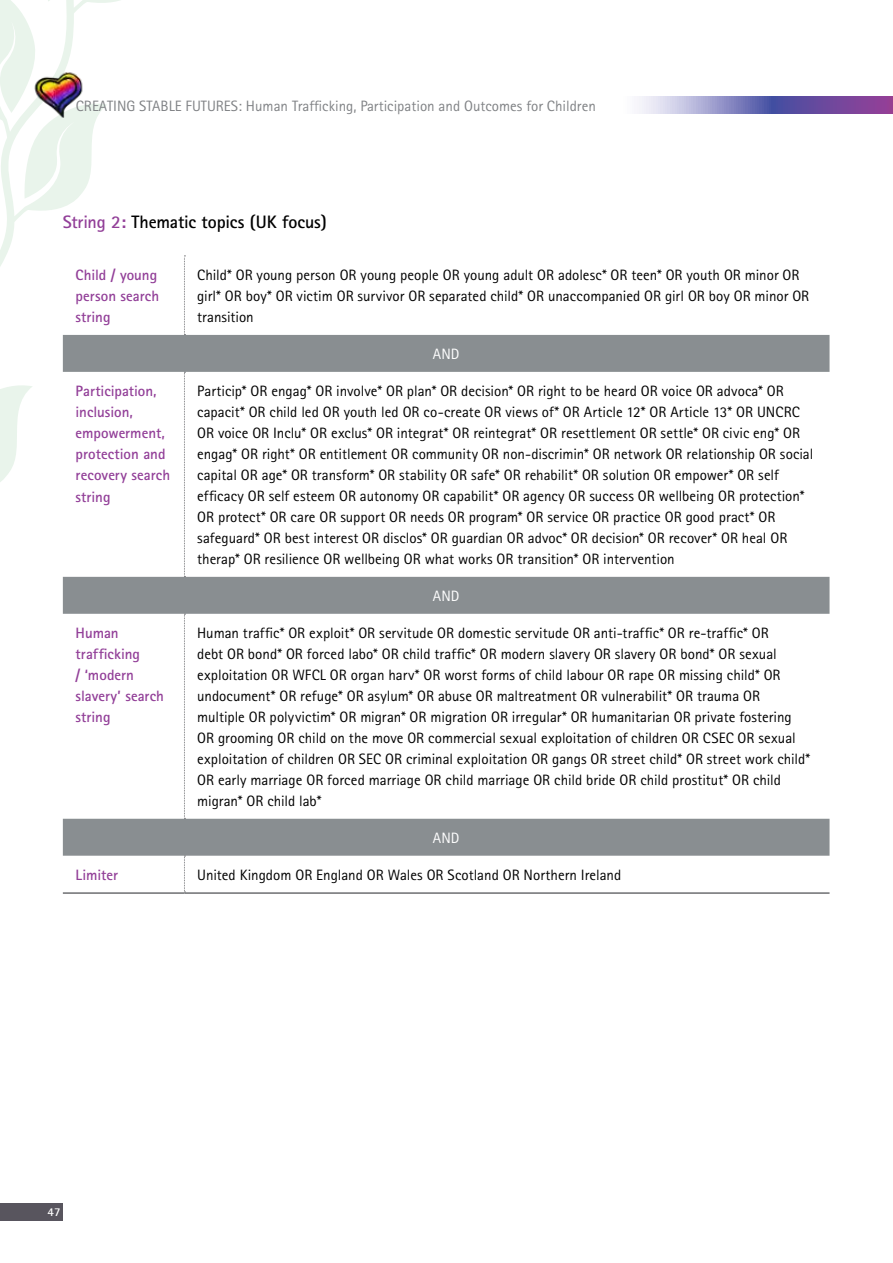
<style>
.page{position:relative;width:893px;height:1263px;background:#fff}
.page>*{position:absolute;margin:0;border:0;box-sizing:border-box;transform-origin:0 0}
.t1{font:700 18px "Rotis Sans Serif";letter-spacing:-.01em;color:#000}
.t2{font:15px/21px "Rotis Sans Serif";color:#000}
.t3{font:700 15px/21px "Rotis Sans Serif";color:#923f98}
.t4{font:15px "Rotis Sans Serif";color:#808285}
.t5{font:15px "Rotis Sans Serif";letter-spacing:.005em;color:#fff}
.t6{font:700 12px "Rotis Sans Serif";color:#fff}
.s1{color:#923f98}
</style>
<div class="page">
<svg style="left:0;top:0;width:120px;height:894px"></svg>
<svg style="left:41px;top:0;width:30px;height:2px"></svg>
<div style="left:0;top:1203px;width:63px;height:18px;background:#58555e"></div>
<svg style="left:639px;top:96px;width:254px;height:18px;background:#8c79b8"></svg>
<img style="left:20px;top:67px;width:69px;height:64px">
<svg style="left:63px;top:335px;width:766px;height:521px"></svg>
<hr style="left:63px;top:892px;width:121px;height:2px;background:#6d6e71">
<hr style="left:184px;top:892px;width:645px;height:2px;background:#6d6e71">
<svg style="left:184px;top:256px;width:1px;height:79px"></svg>
<svg style="left:184px;top:372px;width:1px;height:205px"></svg>
<svg style="left:184px;top:614px;width:1px;height:205px"></svg>
<svg style="left:184px;top:856px;width:1px;height:36px"></svg>
<p class="t4" style="left:76px;top:97px;width:521px">CREATING STABLE FUTURES: Human Trafficking, Participation and Outcomes for Children</p>
<p class="t1" style="left:63px;top:211px;width:266px"><span class="s1">String 2:</span> Thematic topics (UK focus)</p>
<p class="t3" style="left:76px;top:264px;width:85px">Child / young person search string</p>
<p class="t2" style="left:197px;top:264px;width:614px">Child* OR young person OR young people OR young adult OR adolesc* OR teen* OR youth OR minor OR girl* OR boy* OR victim OR survivor OR separated child* OR unaccompanied OR girl OR boy OR minor OR transition</p>
<p class="t5" style="left:433px;top:345px;width:28px">AND</p>
<p class="t3" style="left:76px;top:381px;width:96px">Participation, inclusion, empowerment, protection and recovery search string</p>
<p class="t2" style="left:197px;top:380px;width:618px">Particip* OR engag* OR involve* OR plan* OR decision* OR right to be heard OR voice OR advoca* OR capacit* OR child led OR youth led OR co-create OR views of* OR Article 12* OR Article 13* OR UNCRC OR voice OR Inclu* OR exclus* OR integrat* OR reintegrat* OR resettlement OR settle* OR civic eng* OR engag* OR right* OR entitlement OR community OR non-discrimin* OR network OR relationship OR social capital OR age* OR transform* OR stability OR safe* OR rehabilit* OR solution OR empower* OR self efficacy OR self esteem OR autonomy OR capabilit* OR agency OR success OR wellbeing OR protection* OR protect* OR care OR support OR needs OR program* OR service OR practice OR good pract* OR safeguard* OR best interest OR disclos* OR guardian OR advoc* OR decision* OR recover* OR heal OR therap* OR resilience OR wellbeing OR what works OR transition* OR intervention</p>
<p class="t5" style="left:433px;top:587px;width:28px">AND</p>
<p class="t3" style="left:76px;top:622px;width:90px">Human trafficking<br>/ ‘modern slavery’ search string</p>
<p class="t2" style="left:197px;top:622px;width:615px">Human traffic* OR exploit* OR servitude OR domestic servitude OR anti-traffic* OR re-traffic* OR<br>debt OR bond* OR forced labo* OR child traffic* OR modern slavery OR slavery OR bond* OR sexual exploitation OR WFCL OR organ harv* OR worst forms of child labour OR rape OR missing child* OR undocument* OR refuge* OR asylum* OR abuse OR maltreatment OR vulnerabilit* OR trauma OR multiple OR polyvictim* OR migran* OR migration OR irregular* OR humanitarian OR private fostering OR grooming OR child on the move OR commercial sexual exploitation of children OR CSEC OR sexual exploitation of children OR SEC OR criminal exploitation OR gangs OR street child* OR street work child* OR early marriage OR forced marriage OR child marriage OR child bride OR child prostitut* OR child migran* OR child lab*</p>
<p class="t5" style="left:433px;top:829px;width:28px">AND</p>
<p class="t3" style="left:76px;top:864px;width:44px">Limiter</p>
<p class="t2" style="left:197px;top:864px;width:426px">United Kingdom OR England OR Wales OR Scotland OR Northern Ireland</p>
<p class="t6" style="left:48px;top:1205px;width:14px">47</p>
</div>
